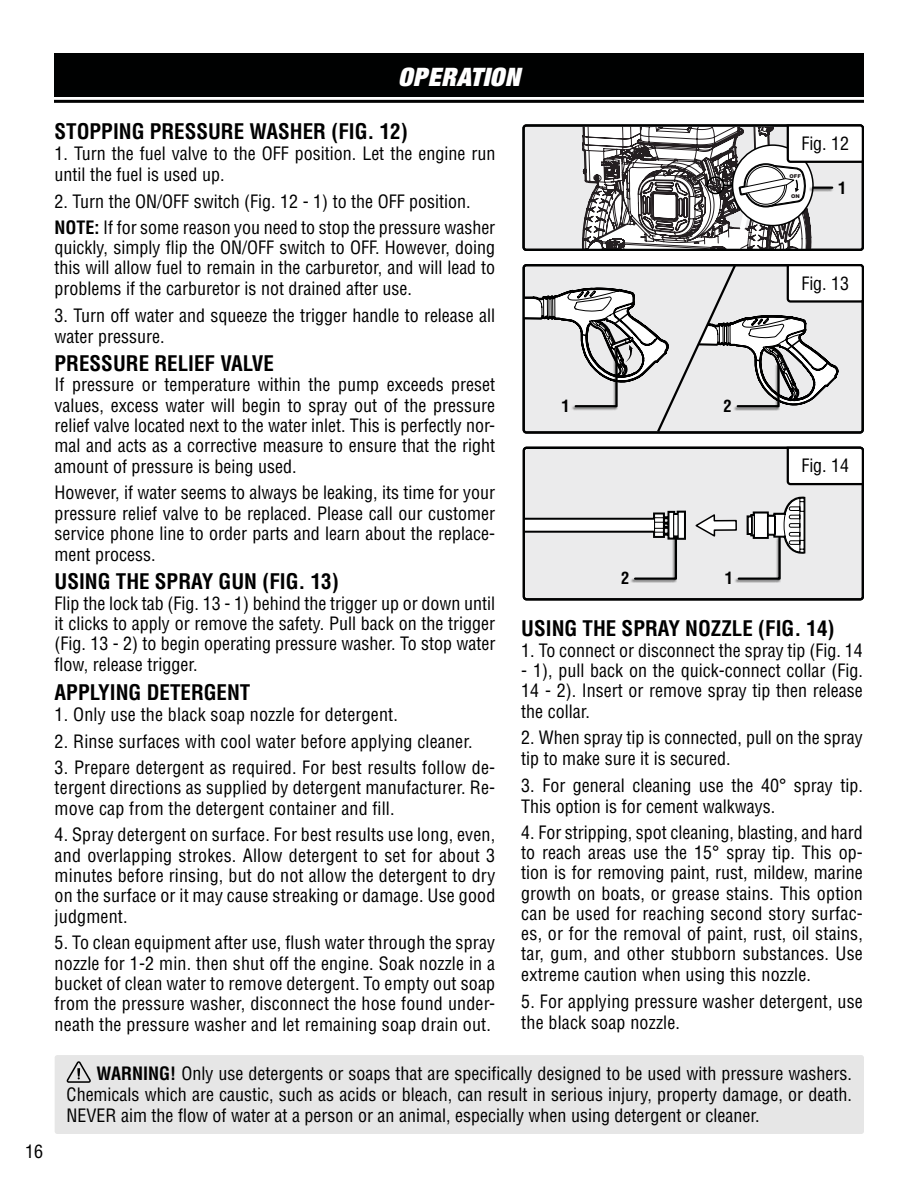
<style>
.page{position:relative;width:918px;height:1188px;background:#fff}
.page>*{position:absolute;margin:0;border:0;box-sizing:border-box;transform-origin:0 0}
.t1{font:italic 900 expanded 25.5px "Helvetica Neue";letter-spacing:.025em;color:#fff}
.t2{font:700 condensed 21px "Helvetica LT Std";color:#000}
.t3{font:condensed 18px/20.4px "Helvetica LT Std";color:#000;text-align:justify}
.t4{font:700 condensed 16.5px "Helvetica LT Std";color:#000}
.t5{font:900 5.25px "Arial";color:#241f21}
.s1{font-weight:700}
</style>
<div class="page">
<div style="left:524px;top:125px;width:339px;height:125px;background:#ebebec;border-radius:3px"></div>
<div style="left:522px;top:124px;width:342px;height:127px;border:2px solid #000101;border-radius:3px"></div>
<div style="left:524px;top:448px;width:339px;height:151px;background:#ebebec;border-radius:3px"></div>
<div style="left:523px;top:447px;width:341px;height:153px;border:2px solid #000101;border-radius:3px"></div>
<div style="left:54px;top:54px;width:810px;height:43px;background:#000101"></div>
<hr style="left:54px;top:100px;width:810px;height:3px;background:#000">
<div style="left:55px;top:1055px;width:809px;height:79px;background:#e6e6e6;border-radius:3px"></div>
<svg style="left:67px;top:1061px;width:24px;height:22px"></svg>
<svg style="left:786px;top:446px;width:78px;height:40px;background:#d3d3d3"></svg>
<svg style="left:523px;top:264px;width:341px;height:169px;background:#cccccd"></svg>
<div style="left:734px;top:536px;width:47px;height:47px;background:#000;opacity:.5"></div>
<svg style="left:695px;top:496px;width:111px;height:85px"></svg>
<div style="left:630px;top:536px;width:47px;height:47px;background:#000;opacity:.5"></div>
<svg style="left:524px;top:509px;width:162px;height:72px"></svg>
<svg style="left:580px;top:124px;width:284px;height:125px"></svg>
<h1 class="t1" style="left:398px;top:60px;width:123px">OPERATION</h1>
<p class="t2" style="left:55px;top:119px;width:355px">STOPPING PRESSURE WASHER (FIG. 12)</p>
<p class="t3" style="left:55px;top:143px;width:442px;line-height:21px">1. Turn the fuel valve to the OFF position. Let the engine run until the fuel is used up.</p>
<p class="t3" style="left:55px;top:188px;width:442px;line-height:26.2px">2. Turn the ON/OFF switch (Fig. 12 - 1) to the OFF position.<br><span class="s1">NOTE:</span> If for some reason you need to stop the pressure washer</p>
<p class="t3" style="left:55px;top:237px;width:442px">quickly, simply flip the ON/OFF switch to OFF. However, doing this will allow fuel to remain in the carburetor, and will lead to problems if the carburetor is not drained after use.</p>
<p class="t3" style="left:55px;top:305px;width:442px;line-height:21px">3. Turn off water and squeeze the trigger handle to release all water pressure.</p>
<p class="t2" style="left:55px;top:350px;width:221px">PRESSURE RELIEF VALVE</p>
<p class="t3" style="left:55px;top:375px;width:442px">If pressure or temperature within the pump exceeds preset values, excess water will begin to spray out of the pressure relief valve located next to the water inlet. This is perfectly nor&shy;mal and acts as a corrective measure to ensure that the right amount of pressure is being used.</p>
<p class="t3" style="left:55px;top:483px;width:442px">However, if water seems to always be leaking, its time for your pressure relief valve to be replaced. Please call our customer service phone line to order parts and learn about the replace&shy;ment process.</p>
<p class="t2" style="left:55px;top:569px;width:286px">USING THE SPRAY GUN (FIG. 13)</p>
<p class="t3" style="left:55px;top:593px;width:442px">Flip the lock tab (Fig. 13 - 1) behind the trigger up or down until it clicks to apply or remove the safety. Pull back on the trigger (Fig. 13 - 2) to begin operating pressure washer. To stop water flow, release trigger.</p>
<p class="t2" style="left:55px;top:679px;width:197px">APPLYING DETERGENT</p>
<p class="t3" style="left:55px;top:704px;width:345px">1. Only use the black soap nozzle for detergent.</p>
<p class="t3" style="left:55px;top:731px;width:420px">2. Rinse surfaces with cool water before applying cleaner.</p>
<p class="t3" style="left:55px;top:757px;width:442px">3. Prepare detergent as required. For best results follow de&shy;tergent directions as supplied by detergent manufacturer. Re&shy;move cap from the detergent container and fill.</p>
<p class="t3" style="left:55px;top:825px;width:442px">4. Spray detergent on surface. For best results use long, even, and overlapping strokes. Allow detergent to set for about 3 minutes before rinsing, but do not allow the detergent to dry on the surface or it may cause streaking or damage. Use good judgment.</p>
<p class="t3" style="left:55px;top:933px;width:442px">5. To clean equipment after use, flush water through the spray nozzle for 1-2 min. then shut off the engine. Soak nozzle in a bucket of clean water to remove detergent. To empty out soap from the pressure washer, disconnect the hose found under&shy;neath the pressure washer and let remaining soap drain out.</p>
<p class="t3" style="left:801px;top:133px;width:49px">Fig. 12</p>
<p class="t4" style="left:838px;top:177px;width:10px">1</p>
<p class="t5" style="left:790px;top:172px;width:13px">OFF</p>
<p class="t5" style="left:791px;top:192px;width:10px">ON</p>
<p class="t4" style="left:562px;top:395px;width:10px">1</p>
<p class="t4" style="left:724px;top:395px;width:10px">2</p>
<p class="t4" style="left:621px;top:568px;width:10px">2</p>
<p class="t4" style="left:725px;top:568px;width:10px">1</p>
<p class="t3" style="left:801px;top:273px;width:49px">Fig. 13</p>
<p class="t3" style="left:801px;top:456px;width:49px">Fig. 14</p>
<p class="t2" style="left:521px;top:616px;width:315px">USING THE SPRAY NOZZLE (FIG. 14)</p>
<p class="t3" style="left:521px;top:640px;width:343px">1. To connect or disconnect the spray tip (Fig. 14</p>
<p class="t3" style="left:521px;top:660px;width:343px">- 1), pull back on the quick-connect collar (Fig.<br>14 - 2). Insert or remove spray tip then release the collar.</p>
<p class="t3" style="left:521px;top:727px;width:343px;line-height:21px">2. When spray tip is connected, pull on the spray tip to make sure it is secured.</p>
<p class="t3" style="left:521px;top:774px;width:343px;line-height:21px">3. For general cleaning use the 40° spray tip.<br>This option is for cement walkways.</p>
<p class="t3" style="left:521px;top:822px;width:343px">4. For stripping, spot cleaning, blasting, and hard to reach areas use the 15° spray tip. This op&shy;tion is for removing paint, rust, mildew, marine growth on boats, or grease stains. This option can be used for reaching second story surfac&shy;es, or for the removal of paint, rust, oil stains, tar, gum, and other stubborn substances. Use extreme caution when using this nozzle.</p>
<p class="t3" style="left:521px;top:990px;width:343px;line-height:21.6px">5. For applying pressure washer detergent, use the black soap nozzle.</p>
<p class="t3" style="left:25px;top:1141px;width:19px">16</p>
<p class="t3" style="left:67px;top:1063px;width:787px;line-height:21px;text-indent:30px"><span class="s1">WARNING!</span> Only use detergents or soaps that are specifically designed to be used with pressure washers.<br>Chemicals which are caustic, such as acids or bleach, can result in serious injury, property damage, or death.<br>NEVER aim the flow of water at a person or an animal, especially when using detergent or cleaner.</p>
</div>
